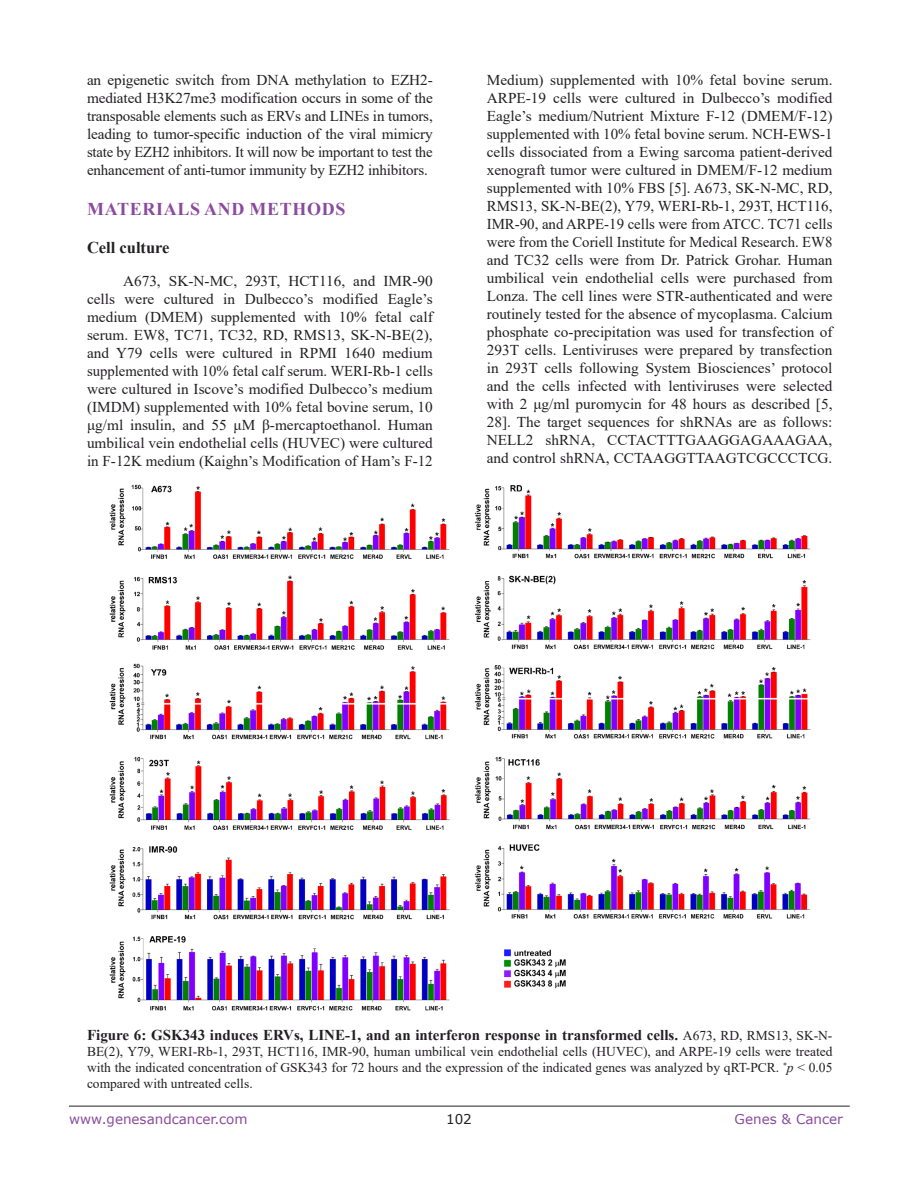
<style>
.page{position:relative;width:918px;height:1188px;background:#fff}
.page>*{position:absolute;margin:0;border:0;box-sizing:border-box;transform-origin:0 0}
.Heading{font:700 18px "Times New Roman";letter-spacing:.035em;color:#8a4b9d}
.SubHeading{font:700 16.5px "Times New Roman";color:#221f22}
.BodyText{font:15px/18px "Times New Roman";color:#221f22;text-align:justify}
.FigureText{font:700 15px "Times New Roman";color:#221f22}
.FigureText-2{font:13.5px/16.2px "Times New Roman";color:#221f22;text-align:justify}
.t1{font:13.5px "Verdana";color:#8a4b9d}
.t2{font:13.5px "Verdana";color:#221f22}
.s1{font-weight:400;font-size:13.5px}
.s2{font-style:italic}
</style>
<div class="page">
<hr style="left:69px;top:1106px;width:781px;height:1px;background:#231f20">
<img style="left:109px;top:484px;width:701px;height:526px">
<p class="BodyText" style="left:87px;top:71px;width:347px">an epigenetic switch from DNA methylation to EZH2- mediated H3K27me3 modification occurs in some of the transposable elements such as ERVs and LINEs in tumors, leading to tumor-specific induction of the viral mimicry state by EZH2 inhibitors. It will now be important to test the enhancement of anti-tumor immunity by EZH2 inhibitors.</p>
<p class="Heading" style="left:87px;top:196px;width:260px">MATERIALS AND METHODS</p>
<p class="SubHeading" style="left:87px;top:235px;width:84px">Cell culture</p>
<p class="BodyText" style="left:87px;top:271px;width:347px;text-indent:36px">A673, SK-N-MC, 293T, HCT116, and IMR-90 cells were cultured in Dulbecco’s modified Eagle’s medium (DMEM) supplemented with 10% fetal calf serum. EW8, TC71, TC32, RD, RMS13, SK-N-BE(2), and Y79 cells were cultured in RPMI 1640 medium supplemented with 10% fetal calf serum. WERI-Rb-1 cells were cultured in Iscove’s modified Dulbecco’s medium (IMDM) supplemented with 10% fetal bovine serum, 10 μg/ml insulin, and 55 μM β-mercaptoethanol. Human umbilical vein endothelial cells (HUVEC) were cultured in F-12K medium (Kaighn’s Modification of Ham’s F-12</p>
<p class="BodyText" style="left:487px;top:71px;width:347px">Medium) supplemented with 10% fetal bovine serum.<br>ARPE-19 cells were cultured in Dulbecco’s modified Eagle’s medium/Nutrient Mixture F-12 (DMEM/F-12) supplemented with 10% fetal bovine serum. NCH-EWS-1 cells dissociated from a Ewing sarcoma patient-derived xenograft tumor were cultured in DMEM/F-12 medium supplemented with 10% FBS [5]. A673, SK-N-MC, RD, RMS13, SK-N-BE(2), Y79, WERI-Rb-1, 293T, HCT116, IMR-90, and ARPE-19 cells were from ATCC. TC71 cells were from the Coriell Institute for Medical Research. EW8 and TC32 cells were from Dr. Patrick Grohar. Human umbilical vein endothelial cells were purchased from Lonza. The cell lines were STR-authenticated and were routinely tested for the absence of mycoplasma. Calcium phosphate co-precipitation was used for transfection of 293T cells. Lentiviruses were prepared by transfection in 293T cells following System Biosciences’ protocol and the cells infected with lentiviruses were selected with 2 μg/ml puromycin for 48 hours as described [5, 28]. The target sequences for shRNAs are as follows:<br>NELL2 shRNA, CCTACTTTGAAGGAGAAAGAA, and control shRNA, CCTAAGGTTAAGTCGCCCTCG.</p>
<p class="FigureText" style="left:87px;top:1024px;width:747px">Figure 6: GSK343 induces ERVs, LINE-1, and an interferon response in transformed cells. <span class="s1">A673, RD, RMS13, SK-N-</span></p>
<p class="FigureText-2" style="left:87px;top:1043px;width:747px">BE(2), Y79, WERI-Rb-1, 293T, HCT116, IMR-90, human umbilical vein endothelial cells (HUVEC), and ARPE-19 cells were treated with the indicated concentration of GSK343 for 72 hours and the expression of the indicated genes was analyzed by qRT-PCR. <sup>*</sup><span class="s2">p</span> &lt; 0.05 compared with untreated cells.</p>
<p class="t1" style="left:69px;top:1110px;width:180px">www.genesandcancer.com</p>
<p class="t2" style="left:446px;top:1110px;width:27px">102</p>
<p class="t1" style="left:735px;top:1110px;width:110px">Genes &amp; Cancer</p>
</div>
